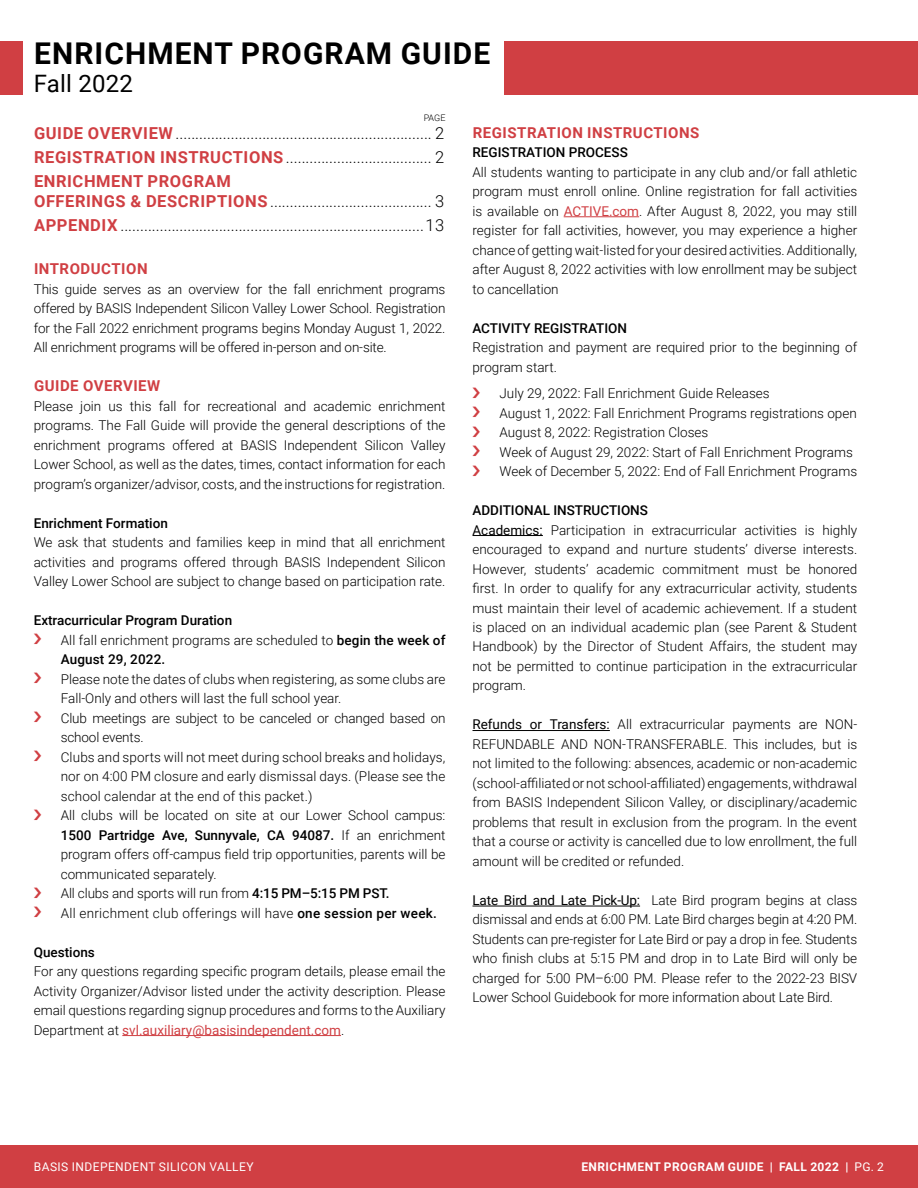
<style>
.page{position:relative;width:918px;height:1188px;background:#fff}
.page>*{position:absolute;margin:0;border:0;box-sizing:border-box;transform-origin:0 0}
.t1{font:700 30px "Roboto";letter-spacing:.035em;color:#000}
.t2{font:24px "Roboto";letter-spacing:.01em;color:#000}
.t3{font:300 16.5px/23.7px "Roboto";color:#000;text-align:justify}
.t4{font:700 15px "Roboto";letter-spacing:.035em;color:#d03f43}
.t5{font:300 13.5px/19.5px "Roboto";color:#000;text-align:justify}
.t6{font:500 13.5px/19.5px "Roboto";color:#000}
.t7{font:700 12px "Roboto";letter-spacing:.035em;color:#fff}
.t8{font:12px "Roboto";letter-spacing:.035em;color:#fff}
.t9{font:300 9px "Roboto";color:#000}
.s1{font-weight:700;color:#d03f43}
.s2{font-weight:300}
.s3{font-weight:500}
.s4{font-weight:400;color:#d03f43}
.s5{font-weight:400}
</style>
<div class="page">
<div style="left:0;top:1145px;width:918px;height:43px;background:#d03f43"></div>
<hr style="left:122px;top:1035px;width:219px;height:1px;background:#d03f43">
<hr style="left:564px;top:216px;width:75px;height:1px;background:#d03f43">
<hr style="left:472px;top:535px;width:71px;height:1px;background:#000">
<hr style="left:472px;top:730px;width:138px;height:1px;background:#000">
<hr style="left:472px;top:906px;width:168px;height:1px;background:#000">
<div style="left:0;top:41px;width:22px;height:54px;background:#d03f43"></div>
<div style="left:504px;top:41px;width:414px;height:54px;background:#d03f43"></div>
<h1 class="t1" style="left:34px;top:32px;width:458px">ENRICHMENT PROGRAM GUIDE</h1>
<h2 class="t2" style="left:34px;top:67px;width:101px">Fall 2022</h2>
<p class="t3" style="left:34px;top:121px;width:412px"><span class="s1">GUIDE OVERVIEW</span> ................................................................. 2<br><span class="s1">REGISTRATION INSTRUCTIONS</span>..................................... 2<br><span class="s1">ENRICHMENT PROGRAM</span></p>
<p class="t3" style="left:34px;top:189px;width:412px"><span class="s1">OFFERINGS &amp; DESCRIPTIONS</span> ......................................... 3<br><span class="s1">APPENDIX</span> .............................................................................13</p>
<p class="t4" style="left:34px;top:258px;width:115px">INTRODUCTION</p>
<p class="t5" style="left:34px;top:279px;width:413px">This guide serves as an overview for the fall enrichment programs offered by BASIS Independent Silicon Valley Lower School. Registration for the Fall 2022 enrichment programs begins Monday August 1, 2022.<br>All enrichment programs will be offered in-person and on-site.</p>
<p class="t4" style="left:34px;top:375px;width:128px">GUIDE OVERVIEW</p>
<p class="t5" style="left:34px;top:396px;width:413px">Please join us this fall for recreational and academic enrichment programs. The Fall Guide will provide the general descriptions of the enrichment programs offered at BASIS Independent Silicon Valley Lower School, as well as the dates, times, contact information for each program’s organizer/advisor, costs, and the instructions for registration.</p>
<p class="t6" style="left:34px;top:512px;width:136px">Enrichment Formation</p>
<p class="t5" style="left:34px;top:532px;width:413px">We ask that students and families keep in mind that all enrichment activities and programs offered through BASIS Independent Silicon Valley Lower School are subject to change based on participation rate.</p>
<p class="t6" style="left:61px;top:610px;width:386px;text-indent:-27px">Extracurricular Program Duration<br><span class="s2">All fall enrichment programs are scheduled to</span> begin the week of<br>August 29, 2022.</p>
<p class="t5" style="left:61px;top:669px;width:386px;text-align:left">Please note the dates of clubs when registering, as some clubs are Fall-Only and others will last the full school year.<br>Club meetings are subject to be canceled or changed based on school events.<br>Clubs and sports will not meet during school breaks and holidays, nor on 4:00 PM closure and early dismissal days. (Please see the school calendar at the end of this packet.)<br>All clubs will be located on site at our Lower School campus:<br><span class="s3">1500 Partridge Ave, Sunnyvale, CA 94087.</span> If an enrichment program offers off-campus field trip opportunities, parents will be communicated separately.<br>All clubs and sports will run from <span class="s3">4:15 PM–5:15 PM PST.<br></span>All enrichment club offerings will have <span class="s3">one session per week.</span></p>
<p class="t6" style="left:34px;top:942px;width:63px">Questions</p>
<p class="t5" style="left:34px;top:961px;width:413px">For any questions regarding specific program details, please email the Activity Organizer/Advisor listed under the activity description. Please email questions regarding signup procedures and forms to the Auxiliary Department at <span class="s4">svl.auxiliary@basisindependent.com</span>.</p>
<p class="t9" style="left:424px;top:111px;width:23px">PAGE</p>
<p class="t4" style="left:473px;top:122px;width:228px">REGISTRATION INSTRUCTIONS</p>
<p class="t6" style="left:472px;top:142px;width:157px">REGISTRATION PROCESS</p>
<p class="t5" style="left:472px;top:162px;width:386px">All students wanting to participate in any club and/or fall athletic program must enroll online. Online registration for fall activities is available on <span class="s4">ACTIVE.com</span>. After August 8, 2022, you may still register for fall activities, however, you may experience a higher chance of getting wait-listed for your desired activities. Additionally, after August 8, 2022 activities with low enrollment may be subject to cancellation</p>
<p class="t6" style="left:472px;top:318px;width:156px">ACTIVITY REGISTRATION</p>
<p class="t5" style="left:472px;top:337px;width:386px">Registration and payment are required prior to the beginning of program start.</p>
<p class="t5" style="left:500px;top:383px;width:359px;text-align:left">July 29, 2022: Fall Enrichment Guide Releases<br>August 1, 2022: Fall Enrichment Programs registrations open August 8, 2022: Registration Closes<br>Week of August 29, 2022: Start of Fall Enrichment Programs Week of December 5, 2022: End of Fall Enrichment Programs</p>
<p class="t5" style="left:472px;top:500px;width:386px;text-align:left"><span class="s3">ADDITIONAL INSTRUCTIONS<br></span><span class="s5">Academics:</span> Participation in extracurricular activities is highly encouraged to expand and nurture students’ diverse interests.<br>However, students’ academic commitment must be honored first. In order to qualify for any extracurricular activity, students must maintain their level of academic achievement. If a student is placed on an individual academic plan (see Parent &amp; Student Handbook) by the Director of Student Affairs, the student may not be permitted to continue participation in the extracurricular program.</p>
<p class="t5" style="left:472px;top:714px;width:386px"><span class="s5">Refunds or Transfers:</span> All extracurricular payments are NON-REFUNDABLE AND NON-TRANSFERABLE. This includes, but is not limited to the following: absences, academic or non-academic (school-affiliated or not school-affiliated) engagements, withdrawal from BASIS Independent Silicon Valley, or disciplinary/academic problems that result in exclusion from the program. In the event that a course or activity is cancelled due to low enrollment, the full amount will be credited or refunded.</p>
<p class="t5" style="left:472px;top:890px;width:386px"><span class="s5">Late Bird and Late Pick-Up:</span> Late Bird program begins at class dismissal and ends at 6:00 PM. Late Bird charges begin at 4:20 PM.<br>Students can pre-register for Late Bird or pay a drop in fee. Students who finish clubs at 5:15 PM and drop in to Late Bird will only be charged for 5:00 PM–6:00 PM. Please refer to the 2022-23 BISV Lower School Guidebook for more information about Late Bird.</p>
<p class="t8" style="left:34px;top:1158px;width:221px">BASIS INDEPENDENT SILICON VALLEY</p>
<p class="t7" style="left:581px;top:1158px;width:304px">ENRICHMENT PROGRAM GUIDE | FALL 2022 | <span class="s5">PG. 2</span></p>
</div>
